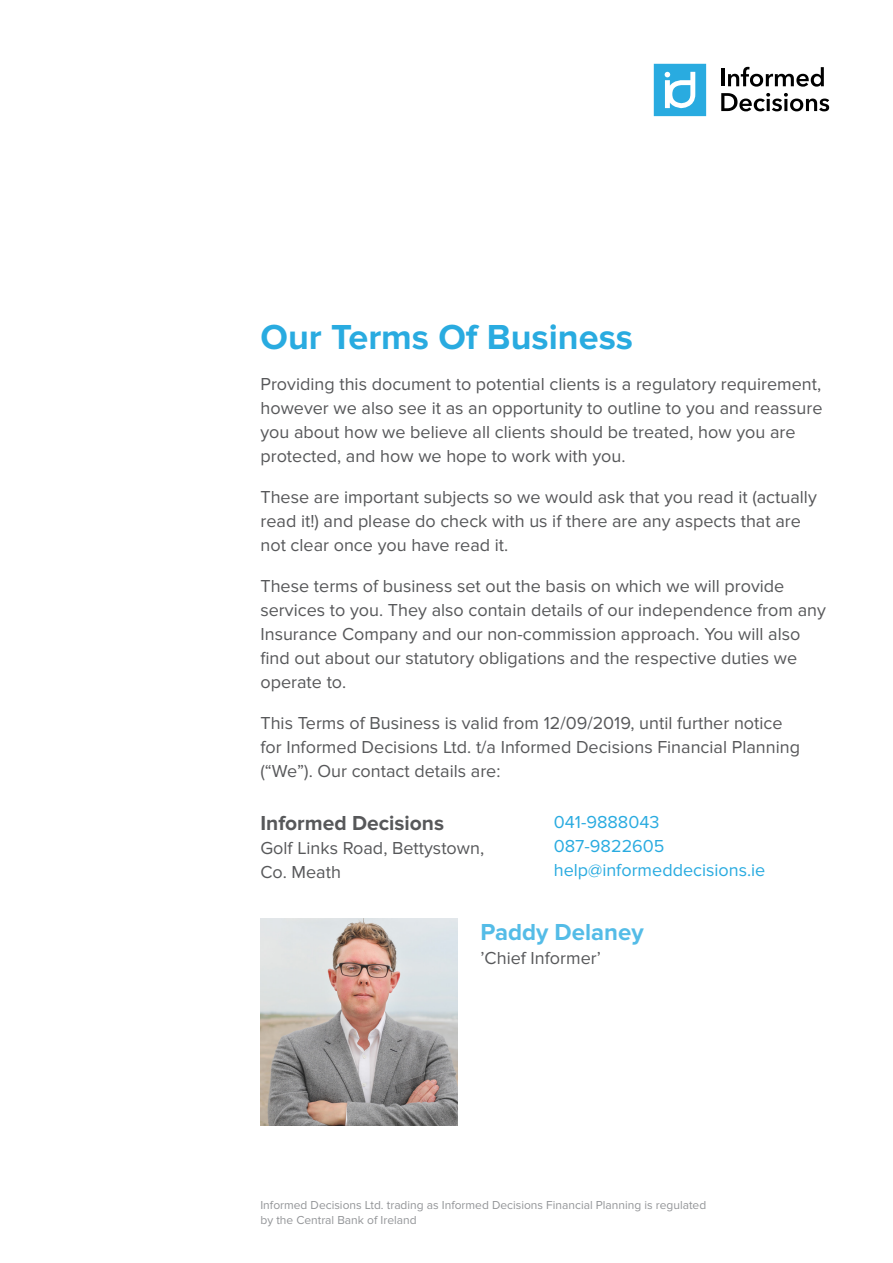
<style>
.page{position:relative;width:893px;height:1263px;background:#fff}
.page>*{position:absolute;margin:0;border:0;box-sizing:border-box;transform-origin:0 0}
.Heading_1{font:700 36px "Proxima Nova";color:#29abe0}
.Para{font:700 24px "Proxima Nova";color:#54bce7}
.Para-2{font:700 21px "Proxima Nova";color:#57585a}
.Para-3{font:18px/24px "Proxima Nova";color:#57585a}
.Para-4{font:18px "Proxima Nova";color:#29abe0}
.t1{font:12px/15px "Proxima Nova";color:#939598}
</style>
<div class="page">
<hr style="left:721px;top:68px;width:3px;height:18px;background:#000">
<svg style="left:728px;top:67px;width:96px;height:20px"></svg>
<svg style="left:721px;top:93px;width:108px;height:18px"></svg>
<svg style="left:654px;top:64px;width:52px;height:52px"></svg>
<img style="left:260px;top:918px;width:197px;height:207px">
<p class="Heading_1" style="left:260px;top:317px;width:374px">Our Terms Of Business</p>
<p class="Para-3" style="left:260px;top:373px;width:563px">Providing this document to potential clients is a regulatory requirement, however we also see it as an opportunity to outline to you and reassure you about how we believe all clients should be treated, how you are protected, and how we hope to work with you.</p>
<p class="Para-3" style="left:260px;top:486px;width:558px">These are important subjects so we would ask that you read it (actually read it!) and please do check with us if there are any aspects that are not clear once you have read it.</p>
<p class="Para-3" style="left:260px;top:575px;width:567px">These terms of business set out the basis on which we will provide services to you. They also contain details of our independence from any Insurance Company and our non-commission approach. You will also find out about our statutory obligations and the respective duties we operate to.</p>
<p class="Para-3" style="left:260px;top:712px;width:541px">This Terms of Business is valid from 12/09/2019, until further notice for Informed Decisions Ltd. t/a Informed Decisions Financial Planning (“We”). Our contact details are:</p>
<p class="Para-2" style="left:260px;top:811px;width:185px">Informed Decisions</p>
<p class="Para-3" style="left:260px;top:836px;width:225px">Golf Links Road, Bettystown,<br>Co. Meath</p>
<p class="Para-4" style="left:554px;top:811px;width:107px">041-9888043</p>
<p class="Para-4" style="left:554px;top:835px;width:112px">087-9822605</p>
<p class="Para-4" style="left:554px;top:859px;width:213px">help@informeddecisions.ie</p>
<p class="Para" style="left:480px;top:918px;width:165px">Paddy Delaney</p>
<p class="Para-3" style="left:480px;top:947px;width:122px">’Chief Informer’</p>
<p class="t1" style="left:260px;top:1197px;width:447px">Informed Decisions Ltd. trading as Informed Decisions Financial Planning is regulated by the Central Bank of Ireland</p>
</div>
